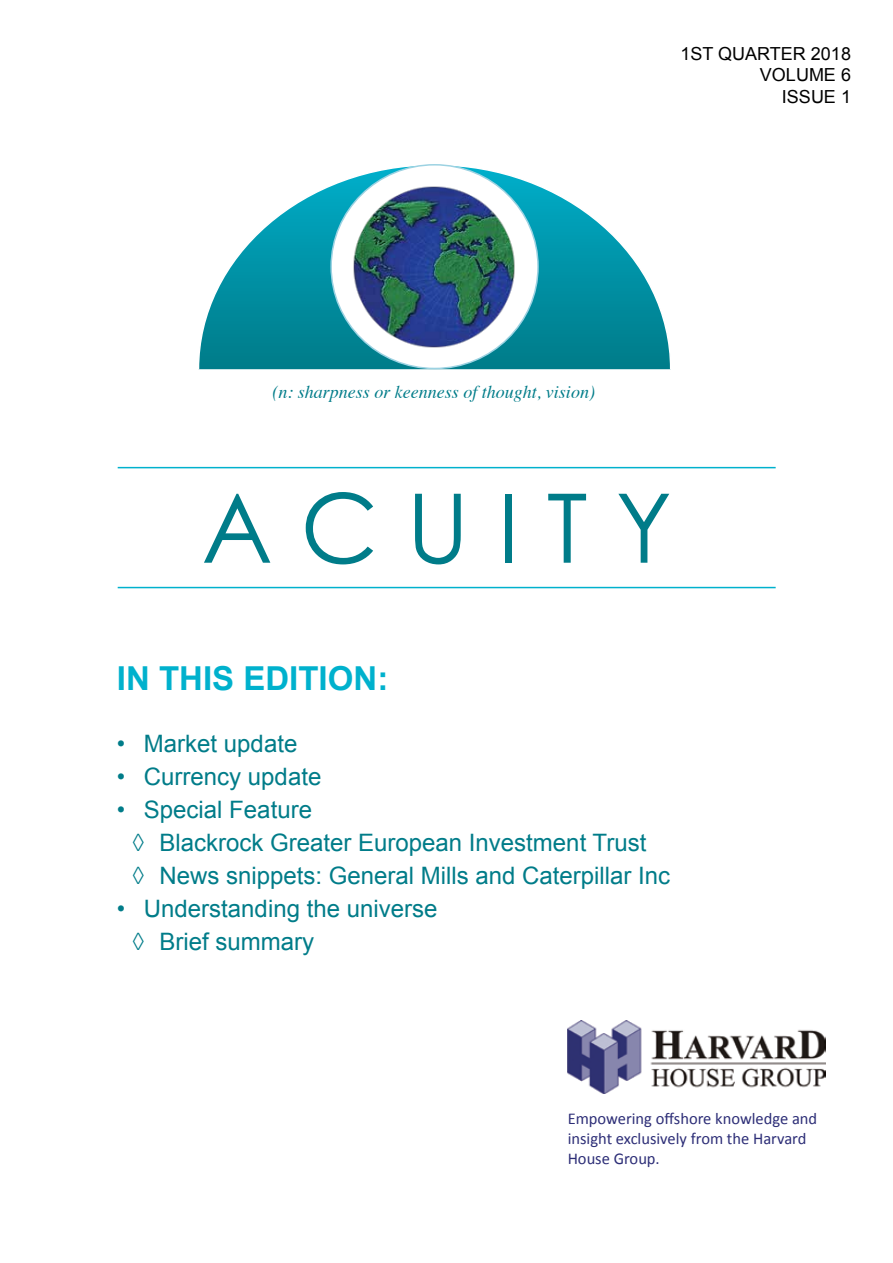
<style>
.page{position:relative;width:893px;height:1263px;background:#fff}
.page>*{position:absolute;margin:0;border:0;box-sizing:border-box;transform-origin:0 0}
.t1{font:96px "Century Gothic";letter-spacing:.29em;color:#007c89}
.t2{font:700 33px "Arial";color:#00b1cd}
.t3{font:24px/33px "Arial";color:#007c89}
.t4{font:italic 18px "Times";color:#007c89}
.t5{font:18px "Arial";color:#000}
.t6{font:16.5px/19.8px "Calibri";color:#2d2e77}
</style>
<div class="page">
<svg style="left:198px;top:164px;width:473px;height:206px"></svg>
<div style="left:331px;top:165px;width:207px;height:203px;background:#fff;border-radius:50%"></div>
<img style="left:353px;top:186px;width:163px;height:162px">
<img style="left:568px;top:1020px;width:257px;height:74px">
<hr style="left:118px;top:587px;width:658px;height:1px;background:#00b1cd">
<hr style="left:118px;top:467px;width:658px;height:1px;background:#00b1cd">
<p class="t5" style="left:681px;top:42px;width:172px">1st Quarter 2018</p>
<p class="t5" style="left:760px;top:63px;width:93px">VOLU ME 6</p>
<p class="t5" style="left:782px;top:85px;width:18px">ISSUE</p>
<p class="t5" style="left:841px;top:85px;width:12px">1</p>
<p class="t4" style="left:272px;top:377px;width:324px">(n: sharpness or keenness of thought, vision)</p>
<h1 class="t1" style="left:202px;top:469px;width:472px">ACUITY</h1>
<h2 class="t2" style="left:117px;top:657px;width:273px">IN THIS EDITION:</h2>
<p class="t3" style="left:117px;top:727px;width:182px">• Market update</p>
<p class="t3" style="left:117px;top:760px;width:206px">• Currency update</p>
<p class="t3" style="left:132px;top:793px;width:539px;text-indent:-16px">• Special Feature<br>◊ Blackrock Greater European Investment Trust<br>◊ News snippets: General Mills and Caterpillar Inc</p>
<p class="t3" style="left:132px;top:892px;width:306px;text-indent:-16px">• U nderstanding the universe ◊ Brief summary</p>
<p class="t6" style="left:568px;top:1109px;width:251px">Empowering offshore knowledge and insight exclusively from the Harvard<br>House Group.</p>
</div>
